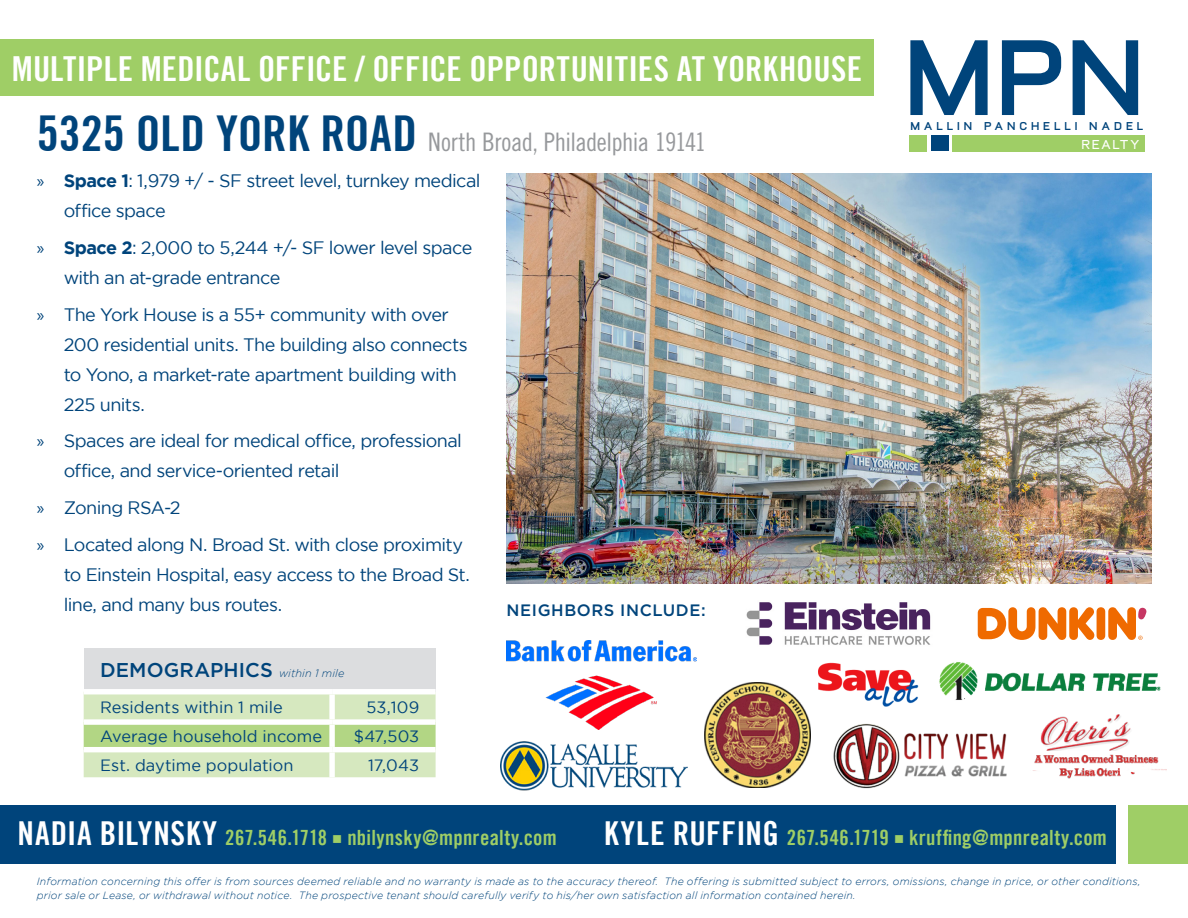
<style>
.page{position:relative;width:1188px;height:918px;background:#fff}
.page>*{position:absolute;margin:0;border:0;box-sizing:border-box;transform-origin:0 0}
.t1{font:700 106.8px "Vitro";color:#00447b}
.t2{font:34.5px "Trade Gothic Bold Cond Twenty";color:#fff}
.t3{font:25.5px "Trade Gothic LT Std Cn 18";letter-spacing:-.025em;color:#97999c}
.t4{font:21px "Trade Gothic Bold Cond Twenty";letter-spacing:.015em;color:#9fce66}
.Body-list__and_2_column{font:500 19.95px "Gotham";letter-spacing:.005em;color:#00447b}
.t5{font:18px/30px "Gotham";letter-spacing:-.035em;color:#00447b}
.Heading_4{font:500 16.5px "Gotham";letter-spacing:.035em;color:#00447b}
.Body-list__and_2_column-2{font:16.35px "Gotham";letter-spacing:.005em;color:#00447b}
.t6{font:600 12.9px "Vitro";letter-spacing:.105em;color:#fff}
.t7{font:700 11.4px "Vitro";letter-spacing:.345em;color:#00447b}
.t8{font:italic 300 10.5px/13.5px "Gotham";letter-spacing:.015em;color:#00447b}
.s1{font-family:"Trade Gothic No.20";font-weight:700;font-stretch:condensed;font-size:49.5px;color:#00447b}
.s2{font-family:"Myriad Pro"}
.s3{font-weight:700}
.s4{font-weight:300;font-style:italic;font-size:10.95px}
.s5{font-size:33px;color:#fff}
</style>
<div class="page">
<div style="left:0;top:805px;width:1116px;height:58px;background:#00447b"></div>
<div style="left:1128px;top:805px;width:60px;height:58px;background:#9fce66"></div>
<div style="left:952px;top:135px;width:193px;height:16px;background:#9fce66"></div>
<div style="left:931px;top:135px;width:17px;height:16px;background:#00447b"></div>
<div style="left:910px;top:135px;width:17px;height:16px;background:#9fce66"></div>
<div style="left:0;top:40px;width:874px;height:56px;background:#9fce66"></div>
<div style="left:84px;top:649px;width:352px;height:43px;background:#dcdddf"></div>
<svg style="left:84px;top:694px;width:352px;height:83px;background:#cbe2ad"></svg>
<div style="left:84px;top:689px;width:248px;height:5px;background:#fff"></div>
<div style="left:332px;top:689px;width:104px;height:5px;background:#fff"></div>
<div style="left:84px;top:747px;width:248px;height:5px;background:#fff"></div>
<div style="left:332px;top:747px;width:104px;height:5px;background:#fff"></div>
<div style="left:329px;top:694px;width:6px;height:25px;background:#fff"></div>
<div style="left:329px;top:725px;width:6px;height:22px;background:#fff"></div>
<div style="left:329px;top:752px;width:6px;height:25px;background:#fff"></div>
<div style="left:84px;top:719px;width:248px;height:6px;background:#fff"></div>
<div style="left:332px;top:719px;width:104px;height:6px;background:#fff"></div>
<img style="left:507px;top:174px;width:644px;height:409px">
<img style="left:746px;top:602px;width:185px;height:43px">
<img style="left:939px;top:662px;width:222px;height:38px">
<img style="left:507px;top:640px;width:190px;height:90px">
<img style="left:705px;top:683px;width:105px;height:105px">
<img style="left:834px;top:723px;width:173px;height:66px">
<div style="left:1097px;top:607px;width:8px;height:33px;background:#ef6a00;border-radius:4px"></div>
<svg style="left:978px;top:607px;width:116px;height:33px"></svg>
<svg style="left:1108px;top:607px;width:39px;height:33px"></svg>
<img style="left:501px;top:741px;width:186px;height:49px">
<img style="left:818px;top:662px;width:101px;height:45px">
<img style="left:1033px;top:714px;width:134px;height:65px">
<p class="t2" style="left:12px;top:48px;width:852px">MULTIPLE MEDICAL OFFICE / OFFICE OPPORTUNITIES AT YORKHOUSE</p>
<h3 class="t3" style="left:37px;top:127px;width:671px"><span class="s1">5325 OLD YORK ROAD</span> North Broad, Philadelphia 19141</h3>
<p class="t5" style="left:64px;top:166px;width:418px;text-indent:-27px"><span class="s2">»</span> <span class="s3">Space 1</span>: 1,979 +/ - SF street level, turnkey medical office space</p>
<p class="t5" style="left:64px;top:232px;width:410px;text-indent:-27px"><span class="s2">»</span> <span class="s3">Space 2</span>: 2,000 to 5,244 +/- SF lower level space with an at-grade entrance</p>
<p class="t5" style="left:64px;top:299px;width:406px;text-indent:-27px"><span class="s2">»</span> The York House is a 55+ community with over 200 residential units. The building also connects to Yono, a market-rate apartment building with 225 units.</p>
<p class="t5" style="left:64px;top:426px;width:400px;text-indent:-27px"><span class="s2">»</span> Spaces are ideal for medical office, professional office, and service-oriented retail</p>
<p class="t5" style="left:37px;top:493px;width:145px"><span class="s2">»</span> Zoning RSA-2</p>
<p class="t5" style="left:64px;top:529px;width:408px;text-indent:-27px"><span class="s2">»</span> Located along N. Broad St. with close proximity to Einstein Hospital, easy access to the Broad St. line, and many bus routes.</p>
<p class="Body-list__and_2_column" style="left:100px;top:657px;width:246px">DEMOGRAPHICS <span class="s4">within 1 mile</span></p>
<p class="Body-list__and_2_column-2" style="left:100px;top:698px;width:184px">Residents within 1 mile</p>
<p class="Body-list__and_2_column-2" style="left:366px;top:698px;width:54px">53,109</p>
<p class="Body-list__and_2_column-2" style="left:100px;top:727px;width:224px">Average household income</p>
<p class="Body-list__and_2_column-2" style="left:354px;top:727px;width:67px">$47,503</p>
<p class="Body-list__and_2_column-2" style="left:100px;top:756px;width:195px">Est. daytime population</p>
<p class="Body-list__and_2_column-2" style="left:368px;top:756px;width:53px">17,043</p>
<p class="Heading_4" style="left:507px;top:600px;width:201px">NEIGHBORS INCLUDE:</p>
<h1 class="t1" style="left:904px;top:15px;width:242px">MPN</h1>
<p class="t7" style="left:910px;top:119px;width:234px">MALLIN PANCHELLI NADEL</p>
<p class="t6" style="left:1082px;top:137px;width:60px">REALTY</p>
<p class="t4" style="left:18px;top:825px;width:541px"><span class="s5">NADIA BILYNSKY</span> 267.546.1718 ■ nbilynsky@mpnrealty.com</p>
<p class="t4" style="left:604px;top:825px;width:504px"><span class="s5">KYLE RUFFING</span> 267.546.1719 ■ kruffing@mpnrealty.com</p>
<p class="t8" style="left:37px;top:875px;width:1105px">Information concerning this offer is from sources deemed reliable and no warranty is made as to the accuracy thereof. The offering is submitted subject to errors, omissions, change in price, or other conditions, prior sale or Lease, or withdrawal without notice. The prospective tenant should carefully verify to his/her own satisfaction all information contained herein.</p>
</div>
